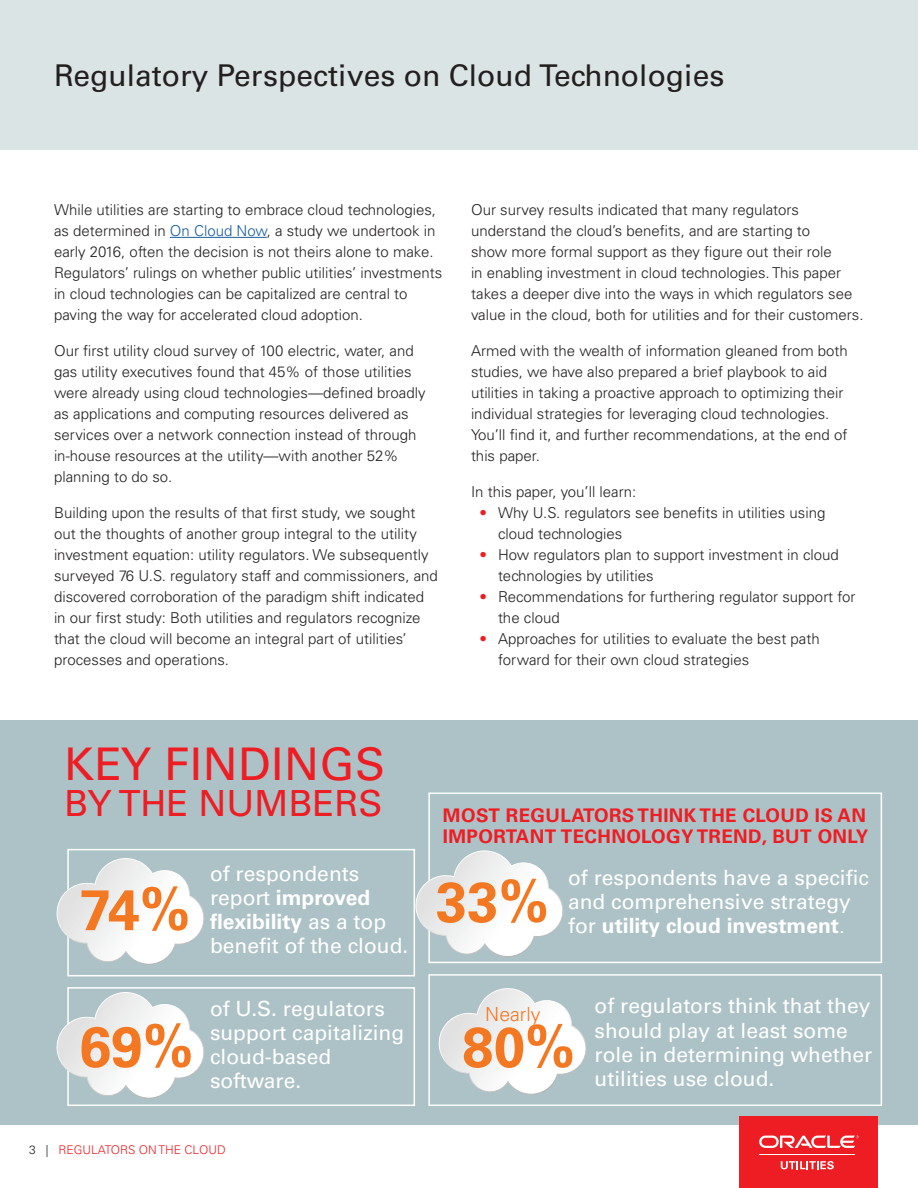
<style>
.page{position:relative;width:918px;height:1188px;background:#fff}
.page>*{position:absolute;margin:0;border:0;box-sizing:border-box;transform-origin:0 0}
.t1{font:700 57px "Univers LT Std";color:#f47721}
.t2{font:700 56.55px "Univers LT Std";color:#f47721}
.t3{font:45px "Univers LT Std";letter-spacing:.01em;color:#ee1d23}
.t4{font:36px "Univers LT Std";color:#ee1d23}
.t5{font:30px "Univers LT Std";color:#231f20}
.t6{font:21px/24px "Univers LT Std";color:#fff}
.t7{font:300 19.5px "Univers LT Std";color:#f47721}
.t8{font:700 18.75px/21px "Univers LT Std";letter-spacing:.02em;color:#ee1d23}
.t9{font:300 15px/21px "Univers LT Std";color:#231f20}
.t10{font:300 12px "Univers LT Std";color:#ee1d23}
.s1{color:#175d9e}
.s2{color:#ee1d23}
.s3{font-weight:700}
.s4{font-weight:300}
.s5{color:#231f20}
</style>
<div class="page">
<div style="left:0;top:720px;width:918px;height:405px;background:#adc2c6"></div>
<div style="left:428px;top:793px;width:454px;height:170px;border:2px solid #fff"></div>
<div style="left:428px;top:974px;width:454px;height:132px;border:2px solid #fff"></div>
<div style="left:67px;top:987px;width:348px;height:119px;border:2px solid #fff"></div>
<div style="left:67px;top:849px;width:348px;height:127px;border:2px solid #fff"></div>
<div style="left:0;top:0;width:918px;height:149px;background:#dbe4e4"></div>
<hr style="left:170px;top:237px;width:97px;height:1px;background:#175d9e">
<div style="left:739px;top:1117px;width:139px;height:71px;background:#ee1d23"></div>
<svg style="left:759px;top:1135px;width:100px;height:13px"></svg>
<hr style="left:759px;top:1154px;width:96px;height:1px;background:#fff">
<svg style="left:781px;top:1161px;width:53px;height:8px"></svg>
<svg style="left:414px;top:850px;width:149px;height:108px"></svg>
<svg style="left:438px;top:988px;width:149px;height:106px"></svg>
<svg style="left:56px;top:992px;width:148px;height:107px"></svg>
<svg style="left:56px;top:858px;width:148px;height:107px"></svg>
<h3 class="t5" style="left:54px;top:58px;width:672px">Regulatory Perspectives on Cloud Technologies</h3>
<p class="t9" style="left:54px;top:199px;width:390px">While utilities are starting to embrace cloud technologies, as determined in <span class="s1">On Cloud Now</span>, a study we undertook in early 2016, often the decision is not theirs alone to make.<br>Regulators’ rulings on whether public utilities’ investments in cloud technologies can be capitalized are central to paving the way for accelerated cloud adoption.</p>
<p class="t9" style="left:54px;top:340px;width:373px">Our first utility cloud survey of 100 electric, water, and gas utility executives found that 45% of those utilities were already using cloud technologies—defined broadly as applications and computing resources delivered as services over a network connection instead of through in-house resources at the utility—with another 52% planning to do so.</p>
<p class="t9" style="left:54px;top:502px;width:385px">Building upon the results of that first study, we sought out the thoughts of another group integral to the utility investment equation: utility regulators. We subsequently surveyed 76 U.S. regulatory staff and commissioners, and discovered corroboration of the paradigm shift indicated in our first study: Both utilities and regulators recognize that the cloud will become an integral part of utilities’ processes and operations.</p>
<p class="t9" style="left:471px;top:199px;width:394px">Our survey results indicated that many regulators understand the cloud’s benefits, and are starting to<br>show more formal support as they figure out their role<br>in enabling investment in cloud technologies. This paper takes a deeper dive into the ways in which regulators see value in the cloud, both for utilities and for their customers.</p>
<p class="t9" style="left:471px;top:340px;width:378px">Armed with the wealth of information gleaned from both studies, we have also prepared a brief playbook to aid utilities in taking a proactive approach to optimizing their individual strategies for leveraging cloud technologies.<br>You’ll find it, and further recommendations, at the end of this paper.</p>
<p class="t9" style="left:471px;top:481px;width:167px">In this paper, you’ll learn:</p>
<p class="t9" style="left:498px;top:502px;width:329px;text-indent:-19px"><span class="s2">•</span> Why U.S. regulators see benefits in utilities using cloud technologies</p>
<p class="t9" style="left:498px;top:544px;width:342px;text-indent:-19px"><span class="s2">•</span> How regulators plan to support investment in cloud technologies by utilities</p>
<p class="t9" style="left:498px;top:586px;width:359px;text-indent:-19px"><span class="s2">•</span> Recommendations for furthering regulator support for the cloud</p>
<p class="t9" style="left:498px;top:628px;width:323px;text-indent:-19px"><span class="s2">•</span> Approaches for utilities to evaluate the best path forward for their own cloud strategies</p>
<h3 class="t3" style="left:64px;top:738px;width:322px">KEY FINDINGS</h3>
<h3 class="t4" style="left:64px;top:782px;width:320px">BY THE NUMBERS</h3>
<p class="t8" style="left:443px;top:805px;width:427px">MOST REGULATORS THINK THE CLOUD IS AN<br>IMPORTANT TECHNOLOGY TREND, BUT ONLY</p>
<h2 class="t2" style="left:436px;top:869px;width:115px">33%</h2>
<h3 class="t6" style="left:210px;top:862px;width:200px">of respondents report <span class="s3">improved flexibility</span> as a top benefit of the cloud.</h3>
<h3 class="t6" style="left:568px;top:866px;width:303px">of respondents have a specific and comprehensive strategy for <span class="s3">utility cloud investment</span><span class="s4">.</span></h3>
<h1 class="t1" style="left:79px;top:877px;width:112px">74%</h1>
<h1 class="t1" style="left:79px;top:1014px;width:116px">69%</h1>
<h3 class="t6" style="left:210px;top:997px;width:196px">of U.S. regulators support capitalizing cloud-based software.</h3>
<p class="t10" style="left:29px;top:1142px;width:198px"><span class="s5">3 |</span> REGULATORS ON THE CLOUD</p>
<h3 class="t7" style="left:485px;top:1003px;width:57px">Nearly</h3>
<h2 class="t2" style="left:462px;top:1014px;width:115px">80%</h2>
<h3 class="t6" style="left:595px;top:994px;width:279px">of regulators think that they should play at least some role in determining whether utilities use cloud.</h3>
</div>
